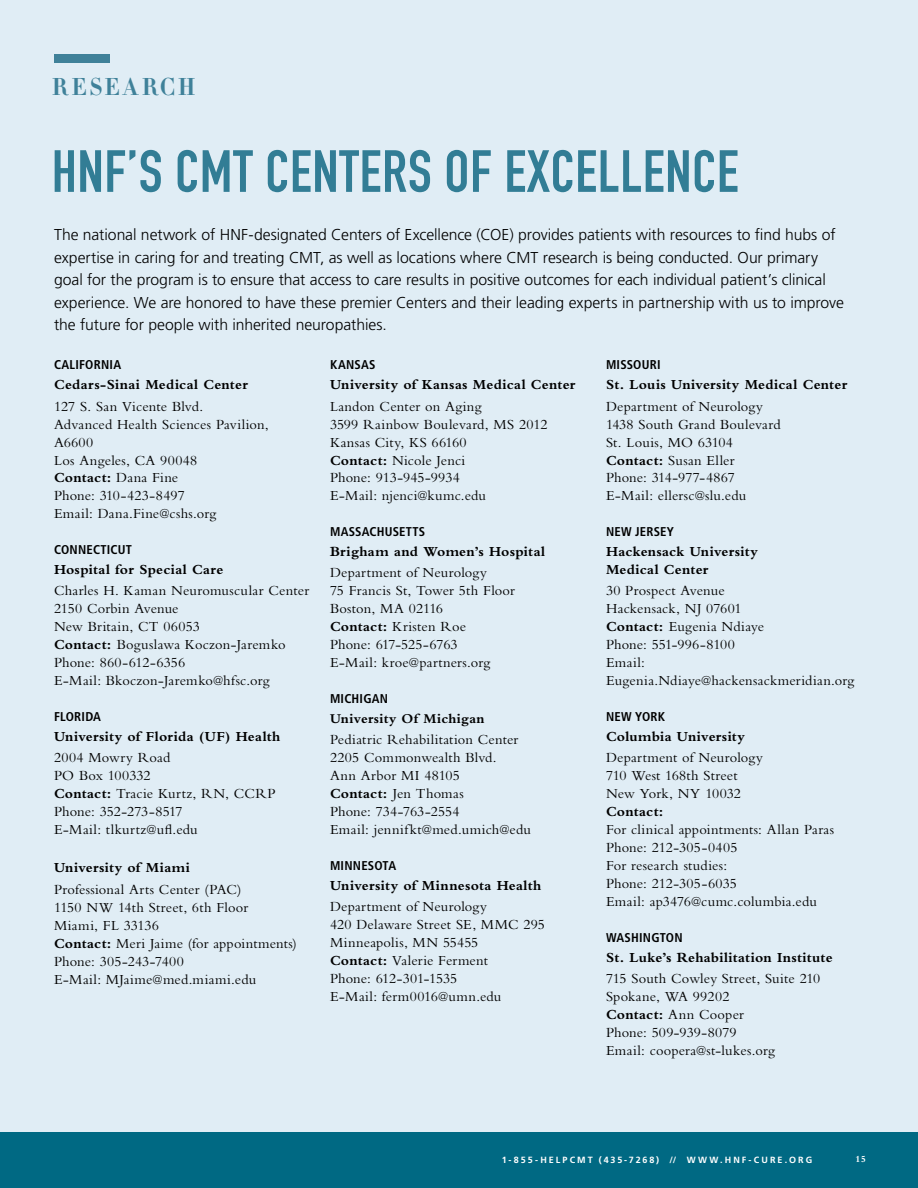
<style>
.page{position:relative;width:918px;height:1188px;background:#fff}
.page>*{position:absolute;margin:0;border:0;box-sizing:border-box;transform-origin:0 0}
.t1{font:58.5px "DIN Engschrift";letter-spacing:.015em;color:#327d95}
.t2{font:700 24px "Didot HTF 06";letter-spacing:.125em;color:#3f8199}
.t3{font:300 15.75px/22.5px "Frutiger";letter-spacing:-.005em;color:#000}
.t4{font:13.5px/18px "Bembo M Rmn";letter-spacing:.015em;color:#000}
.t5{font:13.5px/18px "Bembo M Bld";letter-spacing:.02em;color:#000}
.t6{font:13.2px "Bembo M Bld";letter-spacing:.025em;color:#000}
.t7{font:700 condensed 12.75px "Frutiger";letter-spacing:.015em;color:#000}
.t8{font:700 9px "Frutiger";letter-spacing:.225em;color:#fff}
.t9{font:9px "Bembo M Bld";color:#fff}
.s1{font-family:"Bembo M Rmn"}
.s2{font-family:"Bembo M Bld"}
</style>
<div class="page">
<div style="left:0;top:0;width:918px;height:1133px;background:#e0edf5"></div>
<div style="left:54px;top:54px;width:56px;height:9px;background:#3f8199"></div>
<div style="left:0;top:1133px;width:918px;height:55px;background:#006983"></div>
<h2 class="t2" style="left:52px;top:71px;width:145px">RESEARCH</h2>
<h1 class="t1" style="left:52px;top:137px;width:688px">HNF’S CMT CENTERS OF EXCELLENCE</h1>
<p class="t3" style="left:54px;top:224px;width:791px">The national network of HNF-designated Centers of Excellence (COE) provides patients with resources to find hubs of expertise in caring for and treating CMT, as well as locations where CMT research is being conducted. Our primary goal for the program is to ensure that access to care results in positive outcomes for each individual patient’s clinical experience. We are honored to have these premier Centers and their leading experts in partnership with us to improve the future for people with inherited neuropathies.</p>
<p class="t7" style="left:54px;top:357px;width:69px">CALIFORNIA</p>
<p class="t5" style="left:54px;top:377px;width:196px">Cedars-Sinai Medical Center</p>
<p class="t4" style="left:54px;top:398px;width:216px">127 S. San Vicente Blvd.<br>Advanced Health Sciences Pavilion,<br>A6600<br>Los Angeles, CA 90048</p>
<p class="t5" style="left:54px;top:470px;width:126px">Contact: <span class="s1">Dana Fine</span></p>
<p class="t4" style="left:54px;top:488px;width:164px">Phone: 310-423-8497<br>Email: Dana.Fine@cshs.org</p>
<p class="t7" style="left:54px;top:542px;width:79px">CONNECTICUT</p>
<p class="t5" style="left:54px;top:562px;width:171px">Hospital for Special Care</p>
<p class="t4" style="left:54px;top:583px;width:257px">Charles H. Kaman Neuromuscular Center<br>2150 Corbin Avenue<br>New Britain, CT 06053<br><span class="s2">Contact:</span> Boguslawa Koczon-Jaremko<br>Phone: 860-612-6356<br>E-Mail: Bkoczon-Jaremko@hfsc.org</p>
<p class="t7" style="left:54px;top:709px;width:49px">FLORIDA</p>
<p class="t5" style="left:54px;top:729px;width:228px">University of Florida (UF) Health</p>
<p class="t4" style="left:54px;top:750px;width:223px">2004 Mowry Road<br>PO Box 100332<br><span class="s2">Contact:</span> Tracie Kurtz, RN, CCRP<br>Phone: 352-273-8517<br>E-Mail: tlkurtz@ufl.edu</p>
<p class="t5" style="left:54px;top:860px;width:137px">University of Miami</p>
<p class="t4" style="left:54px;top:881px;width:245px">Professional Arts Center (PAC)<br>1150 NW 14th Street, 6th Floor<br>Miami, FL 33136<br><span class="s2">Contact:</span> Meri Jaime (for appointments)<br>Phone: 305-243-7400<br>E-Mail: MJaime@med.miami.edu</p>
<p class="t7" style="left:330px;top:357px;width:47px">KANSAS</p>
<p class="t5" style="left:330px;top:377px;width:247px">University of Kansas Medical Center</p>
<p class="t4" style="left:330px;top:398px;width:219px">Landon Center on Aging<br>3599 Rainbow Boulevard, MS 2012<br>Kansas City, KS 66160<br><span class="s2">Contact:</span> Nicole Jenci<br>Phone: 913-945-9934<br>E-Mail: njenci@kumc.edu</p>
<p class="t7" style="left:330px;top:524px;width:97px">MASSACHUSETTS</p>
<p class="t5" style="left:330px;top:544px;width:217px">Brigham and Women’s Hospital</p>
<p class="t4" style="left:330px;top:565px;width:187px">Department of Neurology<br>75 Francis St, Tower 5th Floor<br>Boston, MA 02116<br><span class="s2">Contact:</span> Kristen Roe<br>Phone: 617-525-6763<br>E-Mail: kroe@partners.org</p>
<p class="t7" style="left:330px;top:691px;width:60px">MICHIGAN</p>
<p class="t6" style="left:330px;top:710px;width:156px">University Of Michigan</p>
<p class="t4" style="left:330px;top:732px;width:203px">Pediatric Rehabilitation Center<br>2205 Commonwealth Blvd.<br>Ann Arbor MI 48105<br><span class="s2">Contact:</span> Jen Thomas<br>Phone: 734-763-2554<br>Email: jennifkt@med.umich@edu</p>
<p class="t7" style="left:330px;top:858px;width:68px">MINNESOTA</p>
<p class="t5" style="left:330px;top:877px;width:213px">University of Minnesota Health</p>
<p class="t4" style="left:330px;top:899px;width:217px">Department of Neurology<br>420 Delaware Street SE, MMC 295<br>Minneapolis, MN 55455<br><span class="s2">Contact:</span> Valerie Ferment<br>Phone: 612-301-1535<br>E-Mail: ferm0016@umn.edu</p>
<p class="t7" style="left:606px;top:357px;width:56px">MISSOURI</p>
<p class="t5" style="left:606px;top:377px;width:243px">St. Louis University Medical Center</p>
<p class="t4" style="left:606px;top:398px;width:176px">Department of Neurology<br>1438 South Grand Boulevard<br>St. Louis, MO 63104<br><span class="s2">Contact:</span> Susan Eller<br>Phone: 314-977-4867<br>E-Mail: ellersc@slu.edu</p>
<p class="t7" style="left:606px;top:524px;width:70px">NEW JERSEY</p>
<p class="t5" style="left:606px;top:544px;width:153px">Hackensack University<br>Medical Center</p>
<p class="t4" style="left:606px;top:583px;width:250px">30 Prospect Avenue<br>Hackensack, NJ 07601<br><span class="s2">Contact:</span> Eugenia Ndiaye<br>Phone: 551-996-8100<br>Email:<br>Eugenia.Ndiaye@hackensackmeridian.org</p>
<p class="t7" style="left:606px;top:709px;width:61px">NEW YORK</p>
<p class="t5" style="left:606px;top:729px;width:141px">Columbia University</p>
<p class="t4" style="left:606px;top:750px;width:159px">Department of Neurology<br>710 West 168th Street<br>New York, NY 10032</p>
<p class="t5" style="left:606px;top:804px;width:59px">Contact:</p>
<p class="t4" style="left:606px;top:822px;width:230px">For clinical appointments: Allan Paras<br>Phone: 212-305-0405<br>For research studies:<br>Phone: 212-305-6035<br>Email: ap3476@cumc.columbia.edu</p>
<p class="t7" style="left:606px;top:930px;width:78px">WASHINGTON</p>
<p class="t5" style="left:606px;top:949px;width:228px">St. Luke’s Rehabilitation Institute</p>
<p class="t4" style="left:606px;top:971px;width:216px">715 South Cowley Street, Suite 210<br>Spokane, WA 99202<br><span class="s2">Contact:</span> Ann Cooper<br>Phone: 509-939-8079<br>Email: coopera@st-lukes.org</p>
<p class="t8" style="left:502px;top:1155px;width:312px">1-855-HELPCMT (435-7268) // WWW.HNF-CURE.ORG</p>
<p class="t9" style="left:855px;top:1153px;width:12px">15</p>
</div>
